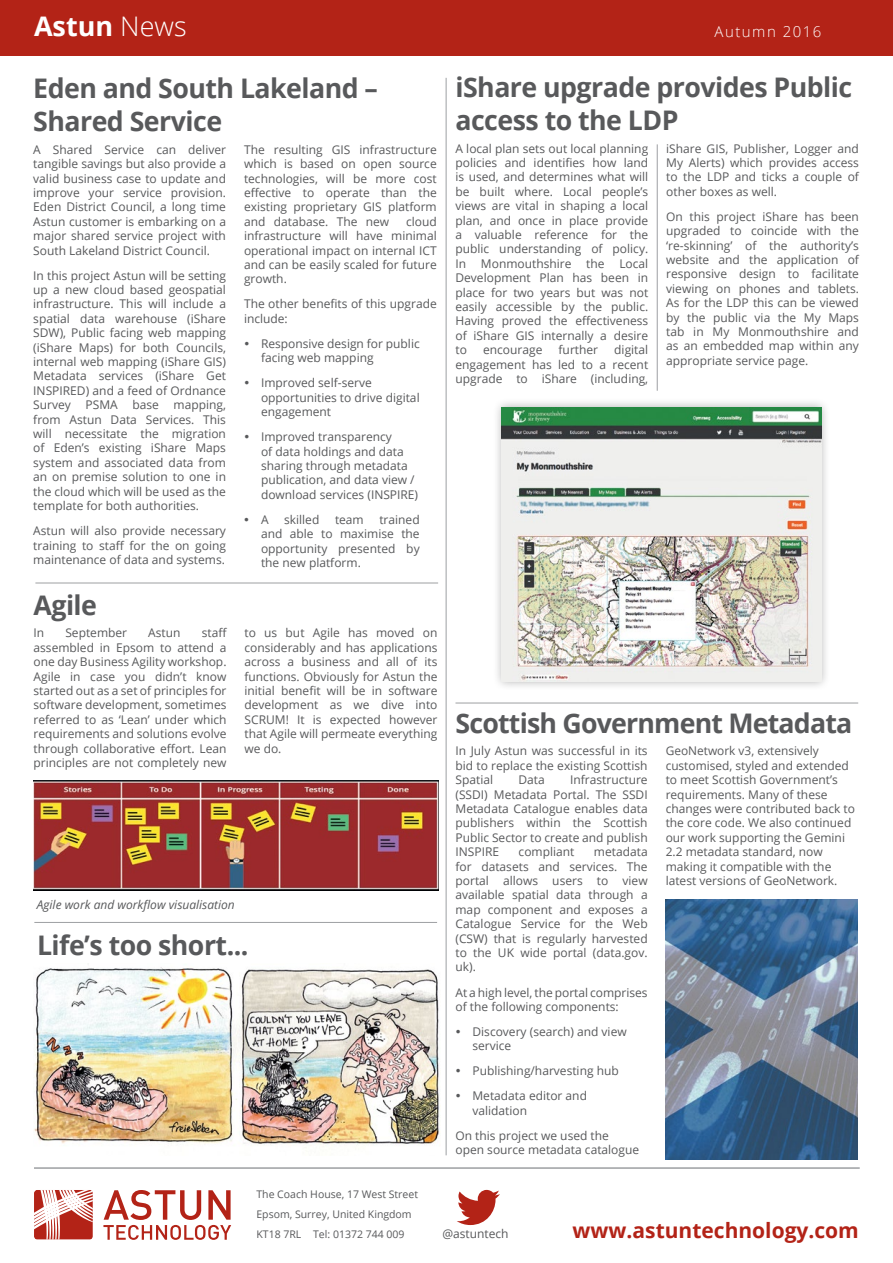
<style>
.page{position:relative;width:893px;height:1263px;background:#fff}
.page>*{position:absolute;margin:0;border:0;box-sizing:border-box;transform-origin:0 0}
.t1{font:700 27px/32.4px "Open Sans";letter-spacing:-.02em;color:#58595b}
.t2{font:700 27px "Open Sans";color:#fff}
.t3{font:700 21px "Open Sans";color:#b32317}
.t4{font:300 15px "Open Sans";letter-spacing:.1em;color:#fff}
.t5{font:12px/14.4px "Open Sans";color:#58595b;text-align:justify}
.t6{font:italic 12px "Open Sans";color:#58595b}
.t7{font:10.5px/20.2px "Open Sans";color:#58595b}
.s1{font-weight:300}
</style>
<div class="page">
<svg style="left:103px;top:1190px;width:128px;height:50px"></svg>
<svg style="left:34px;top:1190px;width:59px;height:49px"></svg>
<hr style="left:34px;top:1167px;width:826px;height:2px;background:#9d9fa2">
<svg style="left:457px;top:1190px;width:43px;height:35px"></svg>
<div style="left:0;top:0;width:893px;height:56px;background:#b32317"></div>
<hr style="left:446px;top:78px;width:1px;height:1077px;background:#9d9fa2">
<hr style="left:35px;top:583px;width:403px;height:1px;background:#9d9fa2">
<hr style="left:455px;top:703px;width:403px;height:1px;background:#9d9fa2">
<hr style="left:34px;top:922px;width:403px;height:1px;background:#9d9fa2">
<img style="left:34px;top:963px;width:405px;height:185px">
<hr style="left:657px;top:144px;width:1px;height:247px;background:#9d9fa2">
<div style="left:492px;top:398px;width:339px;height:293px;background:#000;opacity:.29"></div>
<img style="left:502px;top:407px;width:319px;height:274px">
<img style="left:34px;top:780px;width:404px;height:110px">
<img style="left:666px;top:900px;width:192px;height:259px">
<h1 class="t2" style="left:34px;top:7px;width:154px">Astun <span class="s1">News</span></h1>
<p class="t4" style="left:714px;top:21px;width:108px">Autumn 2016</p>
<h1 class="t1" style="left:455px;top:71px;width:398px">iShare upgrade provides Public access to the LDP</h1>
<p class="t5" style="left:455px;top:141px;width:194px">A local plan sets out local planning policies and identifies how land is used, and determines what will be built where. Local people’s views are vital in shaping a local plan, and once in place provide a valuable reference for the public understanding of policy.<br>In Monmouthshire the Local Development Plan has been in place for two years but was not easily accessible by the public.<br>Having proved the effectiveness of iShare GIS internally a desire to</p>
<h1 class="t1" style="left:33px;top:72px;width:346px">Eden and South Lakeland –<br>Shared Service</h1>
<p class="t5" style="left:33px;top:142px;width:194px">A Shared Service can deliver tangible savings but also provide a valid business case to update and improve your service provision.<br>Eden District Council, a long time Astun customer is embarking on a major shared service project with South Lakeland District Council.</p>
<p class="t5" style="left:33px;top:268px;width:194px">In this project Astun will be setting up a new cloud based geospatial infrastructure. This will include a spatial data warehouse (iShare SDW), Public facing web mapping (iShare Maps) for both Councils, internal web mapping (iShare GIS)<br>Metadata services (iShare Get INSPIRED) and a feed of Ordnance Survey PSMA base mapping, from Astun Data Services. This will necessitate the migration of Eden’s existing iShare Maps system and associated data from an on premise solution to one in the cloud which will be used as the template for both authorities.</p>
<p class="t5" style="left:33px;top:523px;width:194px">Astun will also provide necessary training to staff for the on going maintenance of data and systems.</p>
<p class="t5" style="left:666px;top:141px;width:194px">iShare GIS, Publisher, Logger and My Alerts) which provides access to the LDP and ticks a couple of other boxes as well.</p>
<p class="t5" style="left:666px;top:209px;width:194px">On this project iShare has been upgraded to coincide with the ‘re-skinning’ of the authority’s website and the application of responsive design to facilitate viewing on phones and tablets.<br>As for the LDP this can be viewed by the public via the My Maps tab in My Monmouthshire and as an embedded map within any appropriate service page.</p>
<p class="t5" style="left:244px;top:142px;width:194px">The resulting GIS infrastructure which is based on open source technologies, will be more cost effective to operate than the existing proprietary GIS platform and database. The new</p>
<p class="t5" style="left:244px;top:214px;width:194px;text-indent:162px">cloud infrastructure will have minimal operational impact on internal ICT and can be easily scaled for future growth.</p>
<p class="t5" style="left:244px;top:297px;width:194px">The other benefits of this upgrade include:</p>
<p class="t5" style="left:261px;top:336px;width:160px">Responsive design for public facing web mapping</p>
<p class="t5" style="left:261px;top:375px;width:160px;text-align:left">Improved self-serve opportunities to drive digital engagement</p>
<p class="t5" style="left:261px;top:429px;width:159px;text-align:left">Improved transparency<br>of data holdings and data sharing through metadata publication, and data view / download services (INSPIRE)</p>
<p class="t5" style="left:261px;top:512px;width:9px">A</p>
<p class="t5" style="left:284px;top:512px;width:37px">skilled</p>
<p class="t5" style="left:335px;top:512px;width:30px">team</p>
<p class="t5" style="left:483px;top:342px;width:61px">encourage</p>
<p class="t5" style="left:559px;top:342px;width:41px">further</p>
<p class="t5" style="left:455px;top:342px;width:194px;text-indent:159px">digital engagement has led to a recent upgrade to iShare (including,</p>
<p class="t5" style="left:261px;top:512px;width:160px;text-indent:118px">trained and able to maximise the opportunity presented by the new platform.</p>
<h1 class="t1" style="left:34px;top:588px;width:65px">Agile</h1>
<p class="t5" style="left:34px;top:625px;width:12px">In</p>
<p class="t5" style="left:65px;top:625px;width:63px">September</p>
<p class="t5" style="left:148px;top:625px;width:34px">Astun</p>
<p class="t5" style="left:34px;top:625px;width:195px;text-indent:168px">staff assembled in Epsom to attend a one day Business Agility workshop.<br>Agile in case you didn’t know started out as a set of principles for software development, sometimes referred to as ‘Lean’ under which requirements and solutions evolve through collaborative effort. Lean principles are not completely new</p>
<p class="t5" style="left:244px;top:625px;width:194px">to us but Agile has moved on considerably and has applications across a business and all of its functions. Obviously for Astun the initial benefit will be in software development as we dive into SCRUM! It is expected however that Agile will permeate everything we do.</p>
<p class="t6" style="left:37px;top:896px;width:199px">Agile work and workflow visualisation</p>
<h1 class="t1" style="left:37px;top:929px;width:213px">Life’s too short...</h1>
<h1 class="t1" style="left:455px;top:706px;width:398px">Scottish Government Metadata</h1>
<p class="t5" style="left:455px;top:744px;width:194px">In July Astun was successful in its bid to replace the existing Scottish Spatial</p>
<p class="t5" style="left:666px;top:744px;width:191px;text-align:left">GeoNetwork v3, extensively customised, styled and extended to meet Scottish Government’s requirements. Many of these changes were contributed back to the core code. We also continued our work supporting the Gemini<br>2.2 metadata standard, now making it compatible with the latest versions of GeoNetwork.</p>
<p class="t5" style="left:455px;top:772px;width:194px;text-indent:115px">Infrastructure (SSDI) Metadata Portal. The SSDI Metadata Catalogue enables data publishers within the Scottish Public Sector to create and publish INSPIRE</p>
<p class="t5" style="left:518px;top:772px;width:28px">Data</p>
<p class="t5" style="left:455px;top:844px;width:194px;text-indent:138px">metadata for datasets and services. The portal allows users to view available spatial data through a map component and exposes a Catalogue Service for the Web (CSW) that is regularly harvested to the UK wide portal (data.gov. uk).</p>
<p class="t5" style="left:455px;top:985px;width:194px">At a high level, the portal comprises of the following components:</p>
<p class="t5" style="left:472px;top:1024px;width:156px">Discovery (search) and view service</p>
<p class="t5" style="left:472px;top:1058px;width:148px;line-height:25px">Publishing/harvesting hub<br>Metadata editor and</p>
<p class="t5" style="left:455px;top:1098px;width:155px;line-height:25px;text-indent:17px">validation<br>On this project we used the</p>
<p class="t5" style="left:455px;top:1142px;width:185px">open source metadata catalogue</p>
<p class="t5" style="left:519px;top:844px;width:57px">compliant</p>
<p class="t7" style="left:256px;top:1184px;width:163px">The Coach House, 17 West Street<br>Epsom, Surrey, United Kingdom<br>KT18 7RL Tel: 01372 744 009</p>
<p class="t5" style="left:442px;top:1226px;width:68px">@astuntech</p>
<h2 class="t3" style="left:573px;top:1215px;width:288px">www.astuntechnology.com</h2>
</div>
